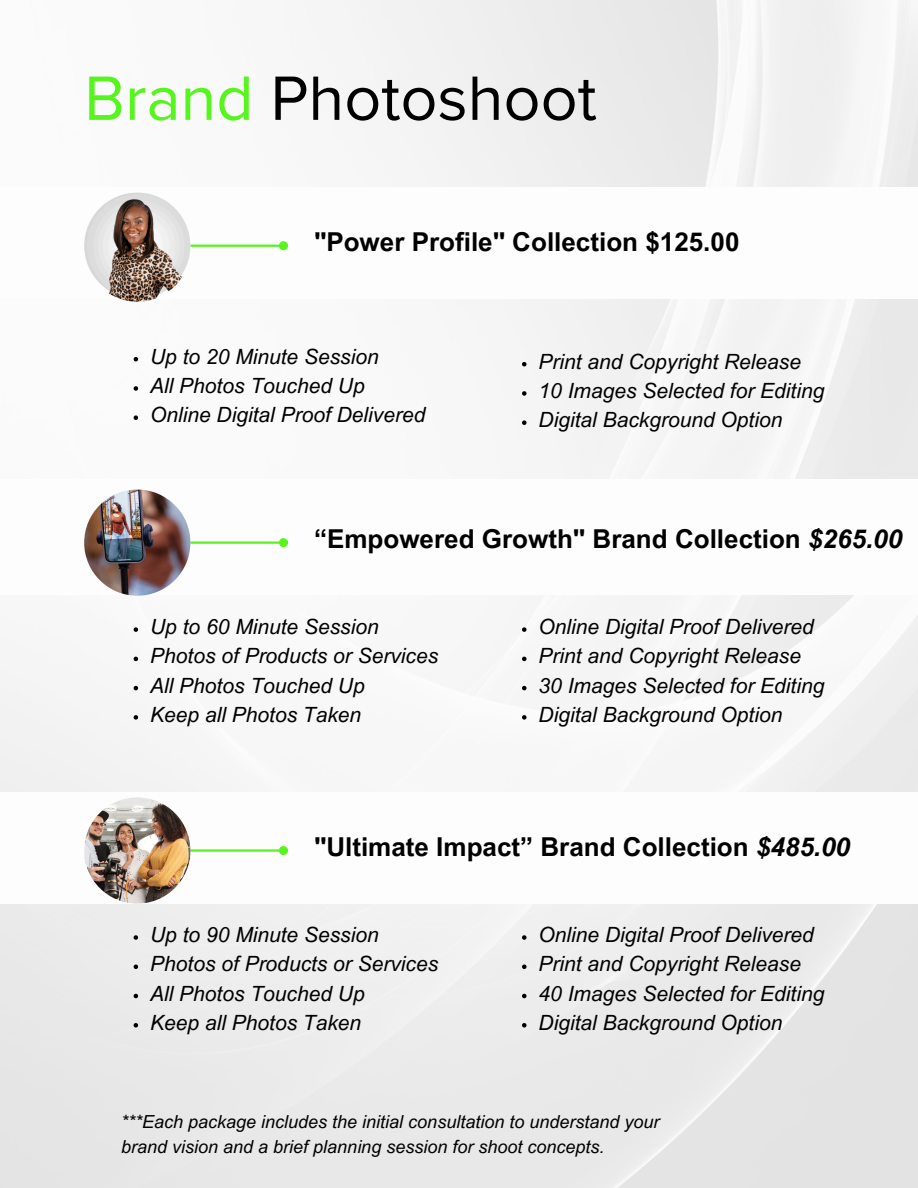
<style>
.page{position:relative;width:918px;height:1188px;background:#fff}
.page>*{position:absolute;margin:0;border:0;box-sizing:border-box;transform-origin:0 0}
.t1{font:64.8px "Proxima Nova";color:#000}
.t2{font:700 26.1px "Arial MT Pro";color:#000}
.t3{font:italic 21px "Arial MT Pro";color:#000}
.t4{font:italic 18px/24.8px "Arial MT Pro";color:#000}
.s1{color:#56f51d}
.s2{font-style:italic}
</style>
<div class="page">
<hr style="left:190px;top:245px;width:90px;height:2px;background:#56f51d">
<div style="left:280px;top:242px;width:7px;height:7px;background:#56f51d;border-radius:50%"></div>
<div style="left:279px;top:241px;width:9px;height:9px;border:2px solid #56f51d;border-radius:50%"></div>
<img style="left:84px;top:193px;width:106px;height:106px;border-radius:50%">
<img style="left:84px;top:196px;width:106px;height:106px;border-radius:50%">
<hr style="left:190px;top:542px;width:90px;height:2px;background:#56f51d">
<div style="left:280px;top:539px;width:7px;height:7px;background:#56f51d;border-radius:50%"></div>
<div style="left:279px;top:538px;width:9px;height:9px;border:2px solid #56f51d;border-radius:50%"></div>
<img style="left:84px;top:490px;width:106px;height:106px;border-radius:50%">
<hr style="left:190px;top:849px;width:90px;height:3px;background:#56f51d">
<div style="left:280px;top:847px;width:7px;height:7px;background:#56f51d;border-radius:50%"></div>
<div style="left:279px;top:846px;width:9px;height:9px;border:2px solid #56f51d;border-radius:50%"></div>
<img style="left:84px;top:797px;width:106px;height:107px;border-radius:50%">
<svg style="left:134px;top:357px;width:4px;height:4px"></svg>
<svg style="left:134px;top:386px;width:4px;height:5px"></svg>
<svg style="left:134px;top:415px;width:4px;height:5px"></svg>
<svg style="left:522px;top:362px;width:5px;height:4px"></svg>
<svg style="left:522px;top:391px;width:5px;height:5px"></svg>
<svg style="left:522px;top:420px;width:5px;height:5px"></svg>
<svg style="left:134px;top:627px;width:4px;height:5px"></svg>
<svg style="left:134px;top:657px;width:4px;height:4px"></svg>
<svg style="left:134px;top:686px;width:4px;height:4px"></svg>
<svg style="left:134px;top:715px;width:4px;height:5px"></svg>
<svg style="left:522px;top:627px;width:5px;height:5px"></svg>
<svg style="left:522px;top:657px;width:5px;height:4px"></svg>
<svg style="left:522px;top:686px;width:5px;height:4px"></svg>
<svg style="left:522px;top:715px;width:5px;height:5px"></svg>
<svg style="left:134px;top:935px;width:4px;height:5px"></svg>
<svg style="left:134px;top:965px;width:4px;height:4px"></svg>
<svg style="left:134px;top:994px;width:4px;height:4px"></svg>
<svg style="left:134px;top:1023px;width:4px;height:5px"></svg>
<svg style="left:522px;top:935px;width:5px;height:5px"></svg>
<svg style="left:522px;top:965px;width:5px;height:4px"></svg>
<svg style="left:522px;top:994px;width:5px;height:4px"></svg>
<svg style="left:522px;top:1023px;width:5px;height:5px"></svg>
<p class="t1" style="left:84px;top:60px;width:514px"><span class="s1">Brand</span> Photoshoot</p>
<p class="t2" style="left:314px;top:232px;width:427px">"Power Profile" Collection $125.00</p>
<p class="t3" style="left:150px;top:348px;width:230px">Up to 20 Minute Session</p>
<p class="t3" style="left:150px;top:378px;width:216px">All Photos Touched Up</p>
<p class="t3" style="left:150px;top:407px;width:277px">Online Digital Proof Delivered</p>
<p class="t3" style="left:539px;top:353px;width:264px">Print and Copyright Release</p>
<h2 class="t3" style="left:539px;top:383px;width:287px">10 Images Selected for Editing</h2>
<p class="t3" style="left:539px;top:412px;width:245px">Digital Background Option</p>
<p class="t2" style="left:314px;top:529px;width:590px">“Empowered Growth" Brand Collection <span class="s2">$265.00</span></p>
<p class="t3" style="left:150px;top:619px;width:230px">Up to 60 Minute Session</p>
<p class="t3" style="left:150px;top:648px;width:290px">Photos of Products or Services</p>
<p class="t3" style="left:150px;top:677px;width:216px">All Photos Touched Up</p>
<p class="t3" style="left:150px;top:707px;width:213px">Keep all Photos Taken</p>
<p class="t3" style="left:539px;top:619px;width:277px">Online Digital Proof Delivered</p>
<p class="t3" style="left:539px;top:648px;width:264px">Print and Copyright Release</p>
<p class="t3" style="left:539px;top:677px;width:287px">30 Images Selected for Editing</p>
<p class="t3" style="left:539px;top:707px;width:245px">Digital Background Option</p>
<p class="t2" style="left:314px;top:837px;width:538px">"Ultimate Impact” Brand Collection <span class="s2">$485.00</span></p>
<p class="t3" style="left:150px;top:927px;width:230px">Up to 90 Minute Session</p>
<h2 class="t3" style="left:150px;top:956px;width:290px">Photos of Products or Services</h2>
<p class="t3" style="left:150px;top:985px;width:216px">All Photos Touched Up</p>
<p class="t3" style="left:150px;top:1015px;width:213px">Keep all Photos Taken</p>
<p class="t3" style="left:539px;top:927px;width:277px">Online Digital Proof Delivered</p>
<p class="t3" style="left:539px;top:956px;width:264px">Print and Copyright Release</p>
<p class="t3" style="left:539px;top:985px;width:287px">40 Images Selected for Editing</p>
<p class="t3" style="left:539px;top:1015px;width:245px">Digital Background Option</p>
<p class="t4" style="left:121px;top:1112px;width:540px">***Each package includes the initial consultation to understand your brand vision and a brief planning session for shoot concepts.</p>
</div>
